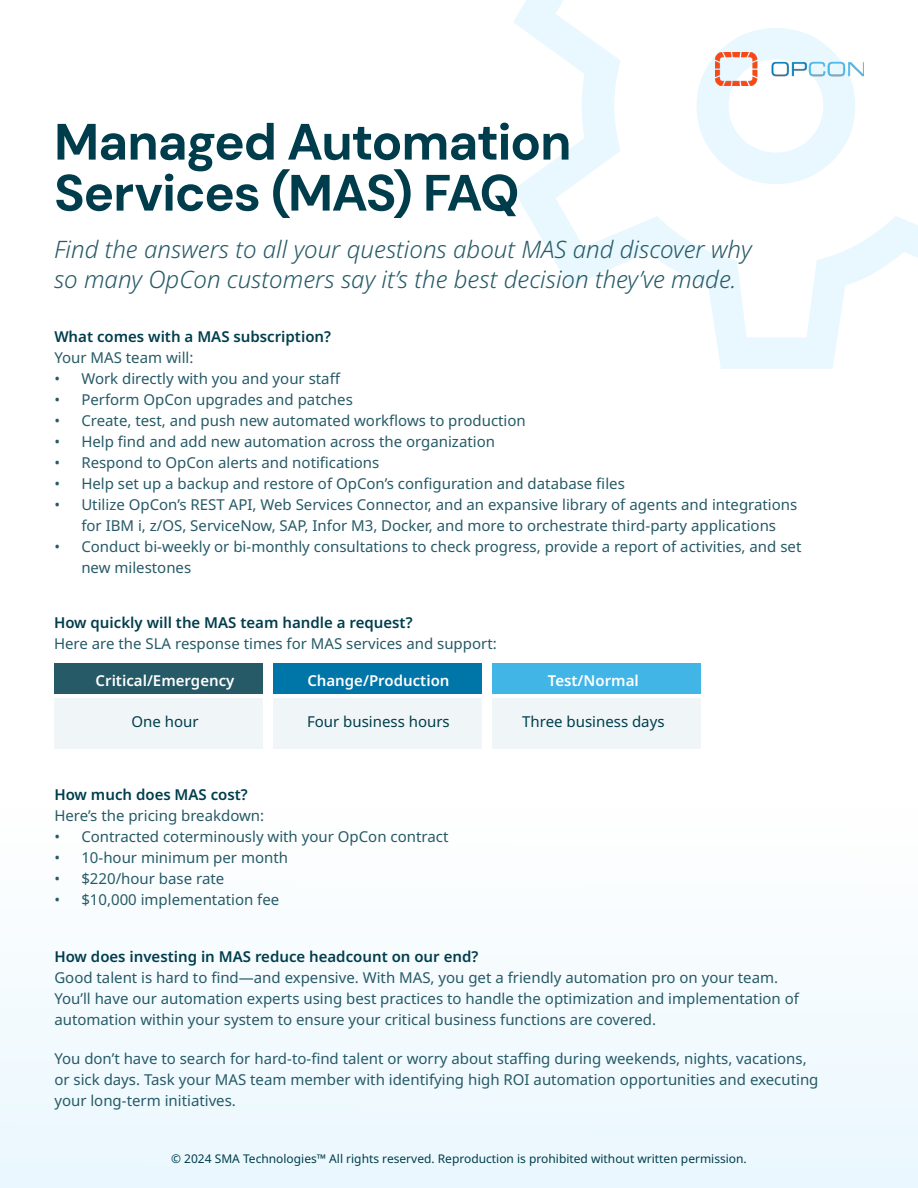
<style>
.page{position:relative;width:918px;height:1188px;background:#fff}
.page>*{position:absolute;margin:0;border:0;box-sizing:border-box;transform-origin:0 0}
.t1{font:700 51px/51px "DM Sans";letter-spacing:-.025em;color:#003d4c}
.intro_body{font:italic 300 24px/30px "Noto Sans";color:#265a67}
.body_black{font:15px/21px "Noto Sans";color:#265a67}
.body_black-2{font:600 15px "Noto Sans";color:#003d4c}
.body_black-3{font:600 15px "Noto Sans";color:#fff}
.body_black-4{font:15px "Noto Sans";color:#003d4c}
.body_black-5{font:12px "Noto Sans";color:#003d4c}
</style>
<div class="page">
<div style="left:0;top:808px;width:918px;height:380px;background:#f4fbfe"></div>
<svg style="left:514px;top:0;width:404px;height:369px"></svg>
<div style="left:55px;top:664px;width:208px;height:30px;background:#265a67"></div>
<div style="left:274px;top:664px;width:208px;height:30px;background:#0076a8"></div>
<div style="left:492px;top:664px;width:208px;height:30px;background:#41b6e6"></div>
<div style="left:55px;top:698px;width:208px;height:50px;background:#f0f6f7"></div>
<div style="left:274px;top:698px;width:208px;height:50px;background:#f0f6f7"></div>
<div style="left:492px;top:698px;width:208px;height:50px;background:#f0f6f7"></div>
<img style="left:716px;top:53px;width:148px;height:32px">
<p class="t1" style="left:54px;top:116px;width:519px">Managed Automation<br>Services (MAS) FAQ</p>
<p class="intro_body" style="left:54px;top:235px;width:699px">Find the answers to all your questions about MAS and discover why so many OpCon customers say it’s the best decision they’ve made.</p>
<p class="body_black-2" style="left:54px;top:326px;width:278px">What comes with a MAS subscription?</p>
<p class="body_black" style="left:54px;top:347px;width:141px">Your MAS team will:</p>
<p class="body_black" style="left:54px;top:368px;width:288px">• Work directly with you and your staff</p>
<p class="body_black" style="left:54px;top:389px;width:300px">• Perform OpCon upgrades and patches</p>
<p class="body_black" style="left:54px;top:410px;width:473px">• Create, test, and push new automated workflows to production</p>
<p class="body_black" style="left:54px;top:431px;width:442px">• Help find and add new automation across the organization</p>
<p class="body_black" style="left:54px;top:452px;width:327px">• Respond to OpCon alerts and notifications</p>
<p class="body_black" style="left:54px;top:473px;width:572px">• Help set up a backup and restore of OpCon’s configuration and database files</p>
<p class="body_black" style="left:54px;top:494px;width:745px;text-align:center">• Utilize OpCon’s REST API, Web Services Connector, and an expansive library of agents and integrations for IBM i, z/OS, ServiceNow, SAP, Infor M3, Docker, and more to orchestrate third-party applications</p>
<p class="body_black" style="left:81px;top:536px;width:722px;text-indent:-27px">• Conduct bi-weekly or bi-monthly consultations to check progress, provide a report of activities, and set new milestones</p>
<p class="body_black-2" style="left:54px;top:612px;width:360px">How quickly will the MAS team handle a request?</p>
<p class="body_black" style="left:54px;top:634px;width:444px">Here are the SLA response times for MAS services and support:</p>
<p class="body_black-3" style="left:96px;top:670px;width:140px">Critical/Emergency</p>
<p class="body_black-3" style="left:307px;top:670px;width:144px">Change/Production</p>
<p class="body_black-3" style="left:548px;top:670px;width:92px">Test/Normal</p>
<p class="body_black-4" style="left:131px;top:711px;width:69px">One hour</p>
<p class="body_black-4" style="left:307px;top:711px;width:144px">Four business hours</p>
<p class="body_black-4" style="left:522px;top:711px;width:144px">Three business days</p>
<p class="body_black-2" style="left:54px;top:784px;width:195px">How much does MAS cost?</p>
<p class="body_black" style="left:54px;top:806px;width:211px">Here’s the pricing breakdown:</p>
<p class="body_black" style="left:54px;top:827px;width:396px">• Contracted coterminously with your OpCon contract</p>
<p class="body_black" style="left:54px;top:848px;width:235px">• 10-hour minimum per month</p>
<p class="body_black" style="left:54px;top:869px;width:171px">• $220/hour base rate</p>
<p class="body_black" style="left:54px;top:890px;width:227px">• $10,000 implementation fee</p>
<p class="body_black-2" style="left:54px;top:946px;width:426px">How does investing in MAS reduce headcount on our end?</p>
<p class="body_black" style="left:54px;top:967px;width:746px">Good talent is hard to find—and expensive. With MAS, you get a friendly automation pro on your team.<br>You’ll have our automation experts using best practices to handle the optimization and implementation of automation within your system to ensure your critical business functions are covered.</p>
<p class="body_black" style="left:54px;top:1048px;width:766px">You don’t have to search for hard-to-find talent or worry about staffing during weekends, nights, vacations, or sick days. Task your MAS team member with identifying high ROI automation opportunities and executing your long-term initiatives.</p>
<p class="body_black-5" style="left:171px;top:1150px;width:577px">© 2024 SMA Technologies™ All rights reserved. Reproduction is prohibited without written permission.</p>
</div>
